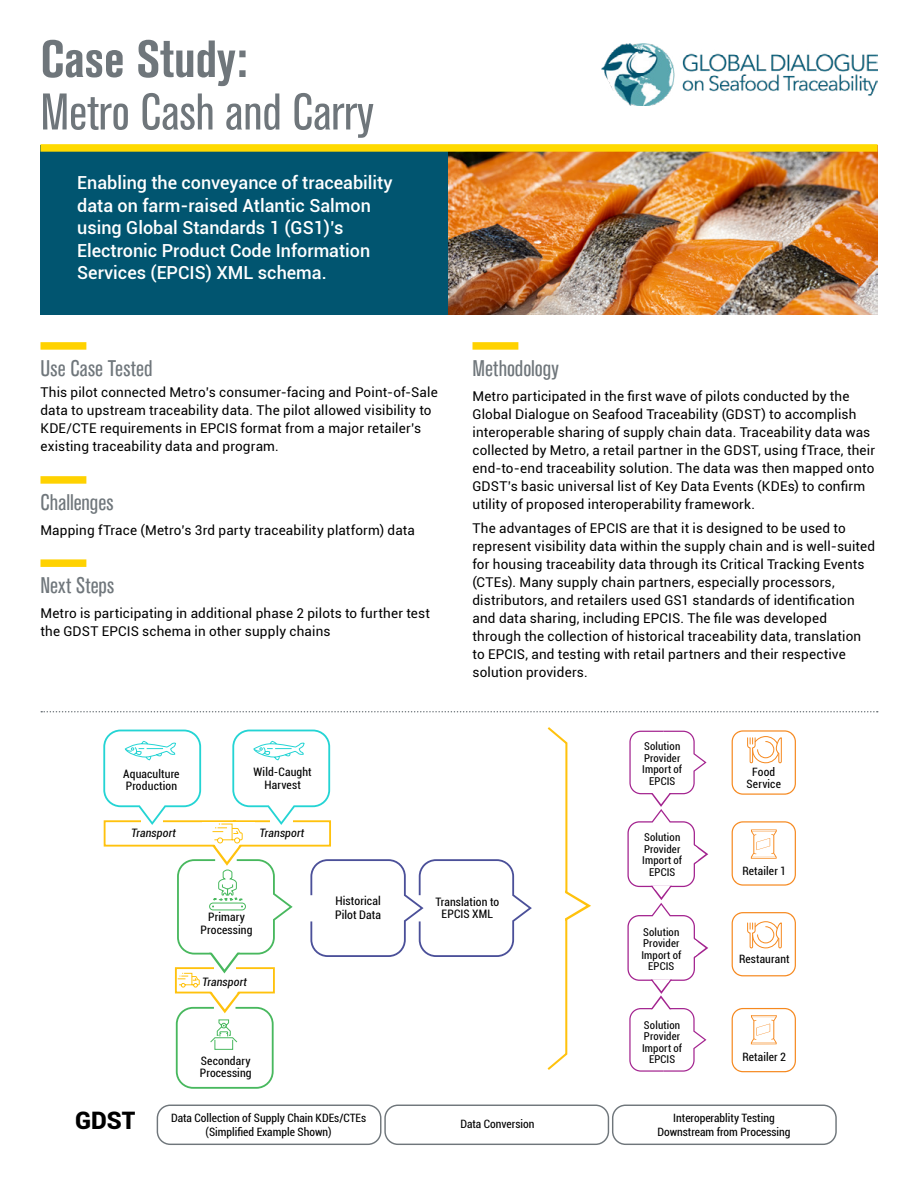
<style>
.page{position:relative;width:918px;height:1188px;background:#fff}
.page>*{position:absolute;margin:0;border:0;box-sizing:border-box;transform-origin:0 0}
.t1{font:700 condensed 51.75px "Akzidenz Grotesk BE";color:#6f767b}
.t2{font:condensed 51px "Akzidenz Grotesk BE";color:#6f767b}
.t3{font:900 24.15px "Roboto";color:#000}
.subhead_rule_column{font:condensed 22.5px "Akzidenz Grotesk BE";color:#6f767b}
.t4{font:500 18px/22.5px "Roboto";color:#fff}
.body_copy{font:13.5px/18px "Roboto";letter-spacing:.01em;color:#000}
.t5{font:condensed 11.85px/13.2px "Roboto";letter-spacing:.01em;color:#000}
.t6{font:condensed 11.7px/12.6px "Roboto";letter-spacing:.01em;color:#000;text-align:center}
.t7{font:italic condensed 11.7px "Roboto";letter-spacing:.01em;color:#000}
.t8{font:condensed 11.55px/13.8px "Roboto";color:#000;text-align:center}
.t9{font:condensed 10.8px/11.6px "Roboto";letter-spacing:.015em;color:#000;text-align:center}
</style>
<div class="page">
<img style="left:602px;top:43px;width:276px;height:62px">
<svg style="left:41px;top:711px;width:837px;height:1px"></svg>
<div style="left:384px;top:1105px;width:225px;height:40px;border:1px solid #6f767b;border-radius:13px"></div>
<div style="left:612px;top:1105px;width:225px;height:40px;border:1px solid #6f767b;border-radius:13px"></div>
<svg style="left:627px;top:731px;width:81px;height:341px"></svg>
<svg style="left:732px;top:730px;width:64px;height:65px"></svg>
<svg style="left:732px;top:912px;width:64px;height:64px"></svg>
<div style="left:157px;top:1105px;width:224px;height:40px;border:1px solid #6f767b;border-radius:13px"></div>
<svg style="left:547px;top:727px;width:44px;height:343px"></svg>
<svg style="left:732px;top:821px;width:64px;height:65px"></svg>
<svg style="left:732px;top:1008px;width:64px;height:64px"></svg>
<svg style="left:103px;top:730px;width:429px;height:359px"></svg>
<img style="left:448px;top:152px;width:430px;height:162px">
<div style="left:40px;top:145px;width:408px;height:169px;background:#015570"></div>
<div style="left:40px;top:144px;width:838px;height:8px;background:#ffda00"></div>
<div style="left:40px;top:342px;width:46px;height:8px;background:#ffd200"></div>
<div style="left:40px;top:476px;width:46px;height:8px;background:#ffd200"></div>
<div style="left:40px;top:559px;width:46px;height:8px;background:#ffd200"></div>
<div style="left:472px;top:342px;width:46px;height:8px;background:#ffd200"></div>
<p class="t1" style="left:40px;top:29px;width:208px">Case Study:</p>
<p class="t2" style="left:40px;top:83px;width:335px">Metro Cash and Carry</p>
<p class="t4" style="left:77px;top:171px;width:317px">Enabling the conveyance of traceability data on farm-raised Atlantic Salmon using Global Standards 1 (GS1)’s Electronic Product Code Information Services (EPCIS) XML schema.</p>
<p class="subhead_rule_column" style="left:40px;top:355px;width:114px">Use Case Tested</p>
<p class="body_copy" style="left:40px;top:383px;width:399px">This pilot connected Metro’s consumer-facing and Point-of-Sale data to upstream traceability data. The pilot allowed visibility to KDE/CTE requirements in EPCIS format from a major retailer’s existing traceability data and program.</p>
<p class="subhead_rule_column" style="left:40px;top:489px;width:75px">Challenges</p>
<p class="body_copy" style="left:40px;top:520px;width:376px">Mapping fTrace (Metro’s 3rd party traceability platform) data</p>
<p class="subhead_rule_column" style="left:40px;top:573px;width:75px">Next Steps</p>
<p class="body_copy" style="left:40px;top:604px;width:391px">Metro is participating in additional phase 2 pilots to further test the GDST EPCIS schema in other supply chains</p>
<p class="subhead_rule_column" style="left:472px;top:355px;width:88px">Methodology</p>
<p class="body_copy" style="left:472px;top:386px;width:404px">Metro participated in the first wave of pilots conducted by the Global Dialogue on Seafood Traceability (GDST) to accomplish interoperable sharing of supply chain data. Traceability data was collected by Metro, a retail partner in the GDST, using fTrace, their end-to-end traceability solution. The data was then mapped onto GDST’s basic universal list of Key Data Events (KDEs) to confirm utility of proposed interoperability framework.</p>
<p class="body_copy" style="left:472px;top:519px;width:404px">The advantages of EPCIS are that it is designed to be used to represent visibility data within the supply chain and is well-suited for housing traceability data through its Critical Tracking Events (CTEs). Many supply chain partners, especially processors, distributors, and retailers used GS1 standards of identification and data sharing, including EPCIS. The file was developed through the collection of historical traceability data, translation to EPCIS, and testing with retail partners and their respective solution providers.</p>
<p class="t6" style="left:123px;top:767px;width:58px;text-align:left">Aquaculture<br>Production</p>
<p class="t6" style="left:254px;top:765px;width:60px">Wild-Caught<br>Harvest</p>
<p class="t9" style="left:642px;top:740px;width:41px">Solution<br>Provider<br>Import of<br>EPCIS</p>
<p class="t8" style="left:747px;top:766px;width:36px;line-height:11.6px">Food<br>Service</p>
<p class="t7" style="left:131px;top:825px;width:46px">Transport</p>
<p class="t7" style="left:260px;top:825px;width:46px">Transport</p>
<p class="t9" style="left:642px;top:831px;width:41px">Solution<br>Provider<br>Import of<br>EPCIS</p>
<p class="t8" style="left:742px;top:863px;width:45px">Retailer 1</p>
<h3 class="t3" style="left:75px;top:1104px;width:62px">GDST</h3>
<p class="t6" style="left:201px;top:910px;width:53px">Primary<br>Processing</p>
<p class="t7" style="left:202px;top:973px;width:46px">Transport</p>
<p class="t6" style="left:200px;top:1054px;width:53px;text-align:left">Secondary<br>Processing</p>
<p class="t5" style="left:335px;top:894px;width:48px">Historical<br>Pilot Data</p>
<p class="t8" style="left:171px;top:1111px;width:197px">Data Collection of Supply Chain KDEs/CTEs (Simplified Example Shown)</p>
<p class="t6" style="left:435px;top:895px;width:65px">Translation to<br>EPCIS XML</p>
<p class="t8" style="left:460px;top:1116px;width:76px">Data Conversion</p>
<p class="t9" style="left:641px;top:926px;width:41px">Solution<br>Provider<br>Import of<br>EPCIS</p>
<p class="t9" style="left:642px;top:1019px;width:41px">Solution<br>Provider<br>Import of<br>EPCIS</p>
<p class="t8" style="left:739px;top:952px;width:52px">Restaurant</p>
<p class="t8" style="left:742px;top:1049px;width:45px">Retailer 2</p>
<p class="t8" style="left:657px;top:1111px;width:135px">Interoperablity Testing<br>Downstream from Processing</p>
</div>
